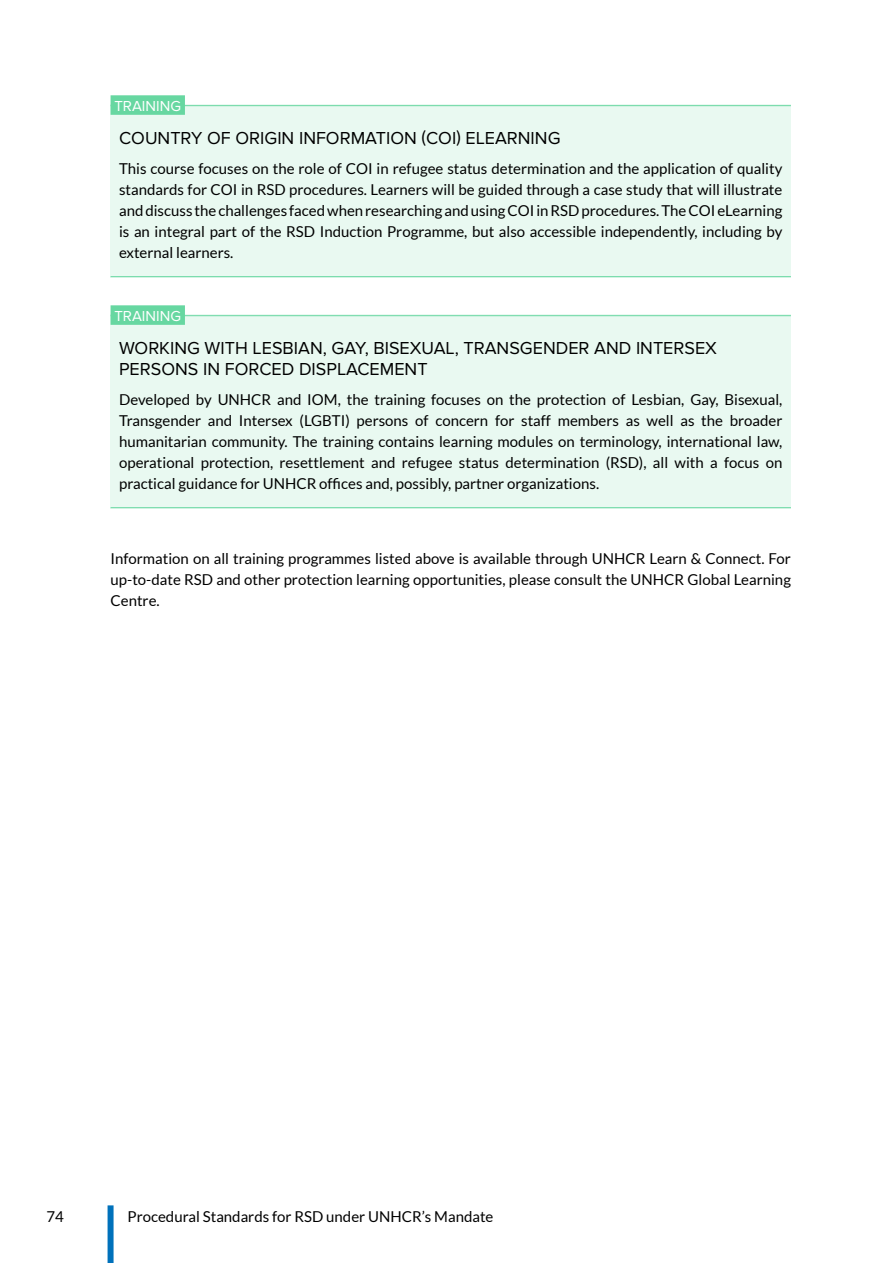
<style>
.page{position:relative;width:893px;height:1263px;background:#fff}
.page>*{position:absolute;margin:0;border:0;box-sizing:border-box;transform-origin:0 0}
.t1{font:18px/21px "Proxima Nova";color:#000}
.t2{font:15px/21px "Lato";color:#000;text-align:justify}
.t3{font:15px "Proxima Nova";color:#fff}
</style>
<div class="page">
<div style="left:111px;top:105px;width:680px;height:56px;background:#e9f9f1"></div>
<hr style="left:111px;top:105px;width:680px;height:1px;background:#67d7a1">
<div style="left:111px;top:95px;width:74px;height:20px;background:#67d7a1"></div>
<div style="left:111px;top:149px;width:680px;height:128px;background:#e9f9f1"></div>
<hr style="left:111px;top:276px;width:680px;height:1px;background:#67d7a1">
<div style="left:111px;top:315px;width:680px;height:77px;background:#e9f9f1"></div>
<hr style="left:111px;top:315px;width:680px;height:1px;background:#67d7a1">
<div style="left:111px;top:305px;width:74px;height:20px;background:#67d7a1"></div>
<div style="left:111px;top:380px;width:680px;height:128px;background:#e9f9f1"></div>
<hr style="left:111px;top:507px;width:680px;height:1px;background:#67d7a1">
<div style="left:108px;top:1205px;width:6px;height:58px;background:#0071bb"></div>
<p class="t3" style="left:114px;top:97px;width:68px">TRAINING</p>
<p class="t1" style="left:119px;top:128px;width:443px">COUNTRY OF ORIGIN INFORMATION (COI) ELEARNING</p>
<p class="t2" style="left:119px;top:158px;width:665px">This course focuses on the role of COI in refugee status determination and the application of quality standards for COI in RSD procedures. Learners will be guided through a case study that will illustrate and discuss the challenges faced when researching and using COI in RSD procedures. The COI eLearning is an integral part of the RSD Induction Programme, but also accessible independently, including by external learners.</p>
<p class="t3" style="left:114px;top:307px;width:68px">TRAINING</p>
<p class="t1" style="left:119px;top:338px;width:599px">WORKING WITH LESBIAN, GAY, BISEXUAL, TRANSGENDER AND INTERSEX<br>PERSONS IN FORCED DISPLACEMENT</p>
<p class="t2" style="left:119px;top:389px;width:665px">Developed by UNHCR and IOM, the training focuses on the protection of Lesbian, Gay, Bisexual, Transgender and Intersex (LGBTI) persons of concern for staff members as well as the broader humanitarian community. The training contains learning modules on terminology, international law, operational protection, resettlement and refugee status determination (RSD), all with a focus on practical guidance for UNHCR offices and, possibly, partner organizations.</p>
<p class="t2" style="left:111px;top:548px;width:682px">Information on all training programmes listed above is available through UNHCR Learn &amp; Connect. For up-to-date RSD and other protection learning opportunities, please consult the UNHCR Global Learning Centre.</p>
<p class="t2" style="left:47px;top:1206px;width:19px">74</p>
<p class="t2" style="left:128px;top:1206px;width:367px">Procedural Standards for RSD under UNHCR’s Mandate</p>
</div>
